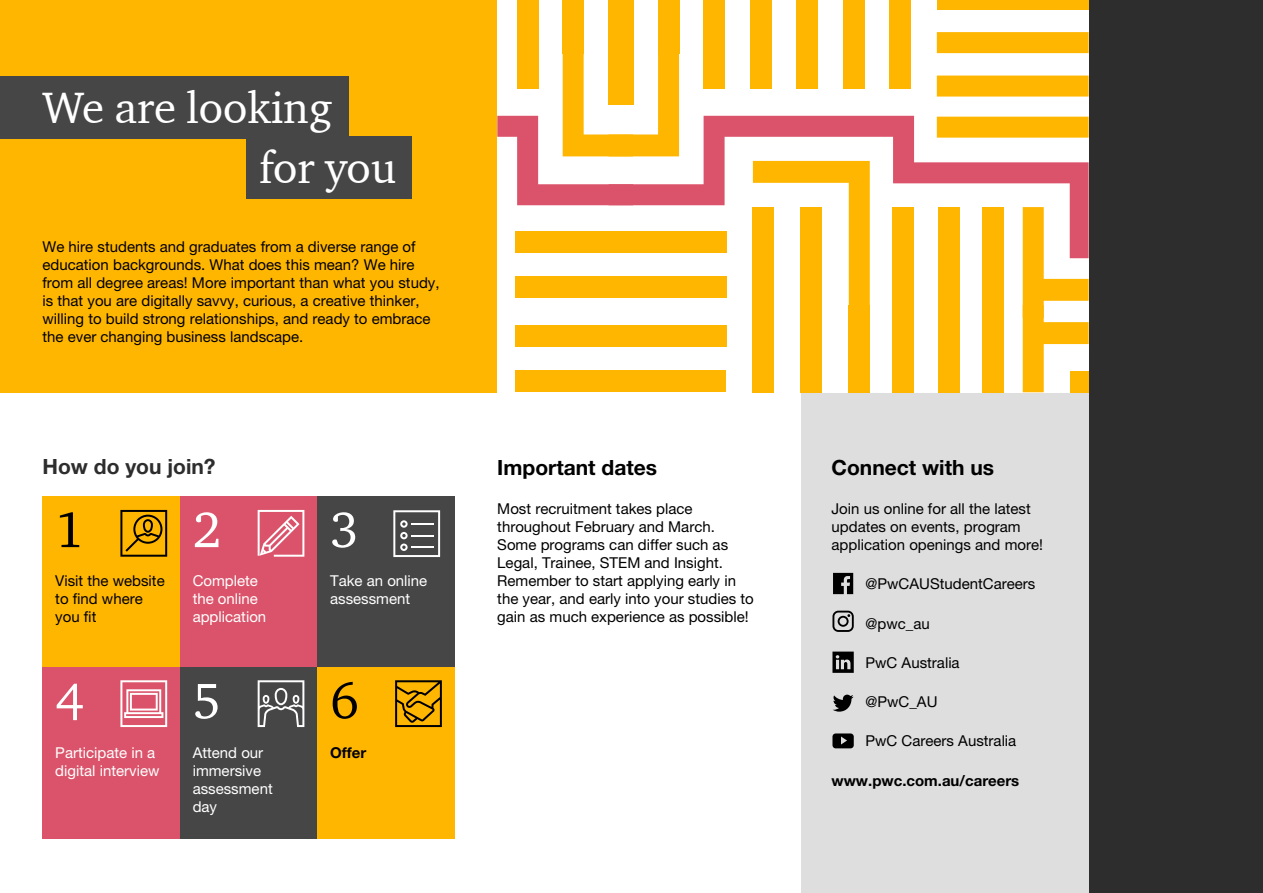
<style>
.page{position:relative;width:1263px;height:893px;background:#fff}
.page>*{position:absolute;margin:0;border:0;box-sizing:border-box;transform-origin:0 0}
.t1{font:51px "Charter ITC";color:#fff}
.t2{font:51px "Charter ITC";color:#000}
.t3{font:45px/60.2px "Charter ITC";color:#fff}
.t4{font:700 21px "Helvetica Neue";color:#000}
.t5{font:700 21px "Helvetica Neue";color:#2d2d2d}
.t6{font:15px/18px "Helvetica Neue";color:#000}
.t7{font:15px/18px "Helvetica Neue";color:#fff}
.t8{font:700 15px "Helvetica Neue";color:#000}
</style>
<div class="page">
<div style="left:1089px;top:0;width:174px;height:893px;background:#2d2d2d"></div>
<div style="left:801px;top:392px;width:288px;height:501px;background:#dedede"></div>
<div style="left:0;top:0;width:497px;height:392px;background:#ffb600"></div>
<div style="left:515px;top:231px;width:118px;height:22px;background:#ffb600"></div>
<div style="left:515px;top:276px;width:118px;height:22px;background:#ffb600"></div>
<div style="left:515px;top:370px;width:118px;height:22px;background:#ffb600"></div>
<div style="left:515px;top:325px;width:118px;height:22px;background:#ffb600"></div>
<div style="left:517px;top:0;width:21px;height:54px;background:#ffb600"></div>
<div style="left:612px;top:0;width:21px;height:54px;background:#ffb600"></div>
<div style="left:563px;top:0;width:21px;height:54px;background:#ffb600"></div>
<svg style="left:609px;top:116px;width:480px;height:142px"></svg>
<div style="left:982px;top:207px;width:21px;height:111px;background:#ffb600"></div>
<div style="left:939px;top:207px;width:21px;height:111px;background:#ffb600"></div>
<div style="left:892px;top:207px;width:21px;height:111px;background:#ffb600"></div>
<div style="left:890px;top:32px;width:21px;height:57px;background:#ffb600"></div>
<div style="left:843px;top:32px;width:21px;height:57px;background:#ffb600"></div>
<div style="left:796px;top:32px;width:21px;height:57px;background:#ffb600"></div>
<div style="left:750px;top:32px;width:21px;height:57px;background:#ffb600"></div>
<div style="left:703px;top:32px;width:21px;height:57px;background:#ffb600"></div>
<div style="left:752px;top:207px;width:21px;height:111px;background:#ffb600"></div>
<div style="left:609px;top:231px;width:117px;height:22px;background:#ffb600"></div>
<svg style="left:497px;top:32px;width:182px;height:173px"></svg>
<div style="left:609px;top:276px;width:117px;height:22px;background:#ffb600"></div>
<svg style="left:753px;top:161px;width:117px;height:157px"></svg>
<svg style="left:937px;top:32px;width:152px;height:106px"></svg>
<div style="left:982px;top:305px;width:21px;height:87px;background:#ffb600"></div>
<div style="left:939px;top:305px;width:21px;height:87px;background:#ffb600"></div>
<div style="left:892px;top:305px;width:21px;height:87px;background:#ffb600"></div>
<div style="left:801px;top:305px;width:21px;height:87px;background:#ffb600"></div>
<div style="left:752px;top:305px;width:21px;height:87px;background:#ffb600"></div>
<svg style="left:1023px;top:207px;width:66px;height:185px"></svg>
<div style="left:609px;top:370px;width:117px;height:22px;background:#ffb600"></div>
<div style="left:609px;top:325px;width:117px;height:22px;background:#ffb600"></div>
<div style="left:849px;top:305px;width:21px;height:87px;background:#ffb600"></div>
<div style="left:890px;top:0;width:21px;height:54px;background:#ffb600"></div>
<div style="left:843px;top:0;width:21px;height:54px;background:#ffb600"></div>
<div style="left:796px;top:0;width:21px;height:54px;background:#ffb600"></div>
<div style="left:750px;top:0;width:21px;height:54px;background:#ffb600"></div>
<div style="left:703px;top:0;width:21px;height:54px;background:#ffb600"></div>
<div style="left:609px;top:0;width:21px;height:54px;background:#ffb600"></div>
<div style="left:658px;top:0;width:21px;height:54px;background:#ffb600"></div>
<div style="left:937px;top:0;width:152px;height:10px;background:#ffb600"></div>
<div style="left:0;top:76px;width:349px;height:63px;background:#464646"></div>
<div style="left:246px;top:137px;width:166px;height:62px;background:#464646"></div>
<div style="left:43px;top:496px;width:137px;height:171px;background:#ffb600"></div>
<div style="left:43px;top:667px;width:137px;height:172px;background:#db536a"></div>
<div style="left:180px;top:496px;width:137px;height:171px;background:#db536a"></div>
<div style="left:180px;top:667px;width:137px;height:172px;background:#464646"></div>
<div style="left:317px;top:496px;width:138px;height:171px;background:#464646"></div>
<div style="left:317px;top:667px;width:138px;height:172px;background:#ffb600"></div>
<svg style="left:120px;top:680px;width:47px;height:47px"></svg>
<svg style="left:258px;top:510px;width:46px;height:47px"></svg>
<svg style="left:393px;top:510px;width:47px;height:47px"></svg>
<hr style="left:411px;top:546px;width:22px;height:2px;background:#fff">
<svg style="left:395px;top:680px;width:47px;height:47px"></svg>
<svg style="left:258px;top:680px;width:46px;height:47px"></svg>
<svg style="left:120px;top:510px;width:47px;height:47px"></svg>
<svg style="left:833px;top:573px;width:20px;height:21px"></svg>
<svg style="left:832px;top:611px;width:22px;height:21px"></svg>
<svg style="left:832px;top:652px;width:22px;height:21px"></svg>
<svg style="left:833px;top:695px;width:20px;height:17px"></svg>
<svg style="left:832px;top:733px;width:22px;height:15px"></svg>
<h2 class="t3" style="left:259px;top:76px;width:139px;text-indent:-217px">We are looking for you</h2>
<p class="t6" style="left:43px;top:238px;width:399px">We hire students and graduates from a diverse range of education backgrounds. What does this mean? We hire from all degree areas! More important than what you study, is that you are digitally savvy, curious, a creative thinker, willing to build strong relationships, and ready to embrace the ever changing business landscape.</p>
<h3 class="t5" style="left:43px;top:453px;width:175px">How do you join?</h3>
<h3 class="t4" style="left:497px;top:454px;width:161px">Important dates</h3>
<p class="t6" style="left:497px;top:499px;width:258px">Most recruitment takes place throughout February and March.<br>Some programs can differ such as Legal, Trainee, STEM and Insight.<br>Remember to start applying early in the year, and early into your studies to gain as much experience as possible!</p>
<h1 class="t2" style="left:55px;top:498px;width:30px">1</h1>
<p class="t6" style="left:55px;top:572px;width:111px">Visit the website to find where you fit</p>
<h1 class="t1" style="left:193px;top:498px;width:30px">2</h1>
<p class="t7" style="left:193px;top:572px;width:75px">Complete the online application</p>
<h1 class="t1" style="left:330px;top:498px;width:30px">3</h1>
<p class="t7" style="left:330px;top:572px;width:99px">Take an online assessment</p>
<h1 class="t1" style="left:55px;top:669px;width:30px">4</h1>
<p class="t7" style="left:55px;top:743px;width:106px">Participate in a digital interview</p>
<h1 class="t1" style="left:193px;top:669px;width:30px">5</h1>
<p class="t7" style="left:193px;top:743px;width:82px">Attend our immersive assessment day</p>
<h1 class="t2" style="left:330px;top:669px;width:30px">6</h1>
<p class="t8" style="left:330px;top:743px;width:38px">Offer</p>
<h3 class="t4" style="left:831px;top:454px;width:164px">Connect with us</h3>
<p class="t6" style="left:831px;top:499px;width:213px">Join us online for all the latest updates on events, program application openings and more!</p>
<p class="t6" style="left:865px;top:575px;width:171px">@PwCAUStudentCareers</p>
<p class="t6" style="left:865px;top:614px;width:66px">@pwc_au</p>
<p class="t6" style="left:865px;top:653px;width:96px">PwC Australia</p>
<p class="t6" style="left:865px;top:692px;width:73px">@PwC_AU</p>
<p class="t6" style="left:865px;top:732px;width:152px">PwC Careers Australia</p>
<p class="t8" style="left:831px;top:771px;width:189px">www.pwc.com.au/careers</p>
</div>
